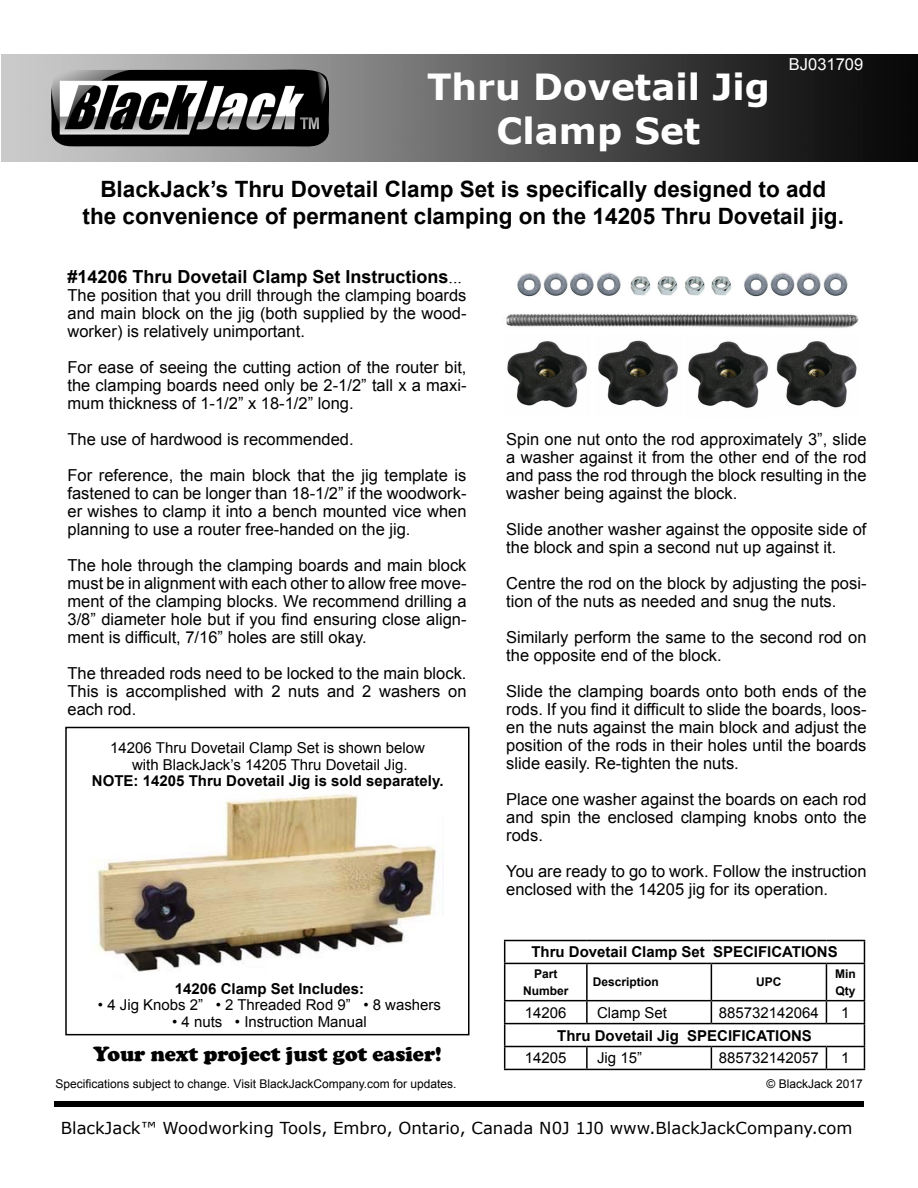
<style>
.page{position:relative;width:918px;height:1188px;background:#fff}
.page>*{position:absolute;margin:0;border:0;box-sizing:border-box;transform-origin:0 0}
.t1{font:700 36px/43.2px "Verdana";color:#fff;text-align:center}
.t2{font:700 22.5px/27px "Arial";color:#000;text-align:center}
.t3{font:900 21px "Cooper";color:#000}
.t4{font:700 18px "Arial";color:#000}
.t5{font:16.5px/18px "Arial";color:#000;text-align:justify}
.t6{font:16.5px "Verdana";color:#000}
.t7{font:16.5px "Arial";color:#fff}
.t8{font:15px/16.5px "Arial";color:#000;text-align:center}
.t9{font:700 15px "Arial";color:#000}
.t10{font:12px "Arial";color:#000}
.t11{font:700 12px/16.5px "Arial";color:#000;text-align:center}
.s1{font-family:"Times New Roman";font-weight:400}
</style>
<div class="page">
<img style="left:1px;top:54px;width:917px;height:107px">
<img style="left:52px;top:70px;width:276px;height:76px">
<div style="left:54px;top:1101px;width:810px;height:6px;background:#000"></div>
<hr style="left:504px;top:940px;width:83px;height:1px;background:#000">
<svg style="left:504px;top:941px;width:1px;height:22px"></svg>
<hr style="left:587px;top:940px;width:124px;height:1px;background:#000">
<hr style="left:711px;top:940px;width:115px;height:1px;background:#000">
<hr style="left:826px;top:940px;width:39px;height:1px;background:#000">
<svg style="left:864px;top:941px;width:1px;height:22px"></svg>
<hr style="left:504px;top:963px;width:83px;height:1px;background:#000">
<hr style="left:504px;top:964px;width:1px;height:36px;background:#000">
<hr style="left:587px;top:963px;width:124px;height:1px;background:#000">
<hr style="left:586px;top:964px;width:2px;height:36px;background:#000">
<hr style="left:711px;top:963px;width:115px;height:1px;background:#000">
<hr style="left:711px;top:964px;width:1px;height:36px;background:#000">
<hr style="left:826px;top:963px;width:39px;height:1px;background:#000">
<hr style="left:826px;top:964px;width:1px;height:36px;background:#000">
<hr style="left:864px;top:964px;width:1px;height:36px;background:#000">
<hr style="left:504px;top:1000px;width:83px;height:1px;background:#000">
<hr style="left:587px;top:1000px;width:124px;height:1px;background:#000">
<hr style="left:586px;top:1001px;width:2px;height:22px;background:#000">
<hr style="left:711px;top:1000px;width:115px;height:1px;background:#000">
<svg style="left:711px;top:1001px;width:1px;height:22px"></svg>
<hr style="left:826px;top:1000px;width:39px;height:1px;background:#000">
<svg style="left:826px;top:1001px;width:1px;height:22px"></svg>
<hr style="left:504px;top:1023px;width:83px;height:1px;background:#000">
<hr style="left:587px;top:1023px;width:124px;height:1px;background:#000">
<hr style="left:711px;top:1023px;width:115px;height:1px;background:#000">
<hr style="left:826px;top:1023px;width:39px;height:1px;background:#000">
<hr style="left:504px;top:1046px;width:83px;height:1px;background:#000">
<svg style="left:504px;top:1001px;width:1px;height:68px"></svg>
<hr style="left:587px;top:1046px;width:124px;height:1px;background:#000">
<hr style="left:586px;top:1047px;width:2px;height:22px;background:#000">
<hr style="left:711px;top:1046px;width:115px;height:1px;background:#000">
<svg style="left:711px;top:1047px;width:1px;height:22px"></svg>
<hr style="left:826px;top:1046px;width:39px;height:1px;background:#000">
<svg style="left:826px;top:1047px;width:1px;height:22px"></svg>
<svg style="left:864px;top:1001px;width:1px;height:68px"></svg>
<hr style="left:504px;top:1069px;width:83px;height:1px;background:#000">
<hr style="left:587px;top:1069px;width:124px;height:1px;background:#000">
<hr style="left:711px;top:1069px;width:115px;height:1px;background:#000">
<hr style="left:826px;top:1069px;width:39px;height:1px;background:#000">
<div style="left:65px;top:727px;width:405px;height:308px;border:2px solid #000"></div>
<img style="left:97px;top:794px;width:347px;height:178px">
<img style="left:506px;top:272px;width:353px;height:136px">
<h1 class="t1" style="left:427px;top:65px;width:344px">Thru Dovetail Jig<br>Clamp Set</h1>
<p class="t7" style="left:789px;top:53px;width:76px">BJ031709</p>
<h2 class="t2" style="left:83px;top:176px;width:763px">BlackJack’s Thru Dovetail Clamp Set is specifically designed to add the convenience of permanent clamping on the 14205 Thru Dovetail jig.</h2>
<p class="t4" style="left:68px;top:265px;width:396px">#14206 Thru Dovetail Clamp Set Instructions<span class="s1">...</span></p>
<p class="t5" style="left:68px;top:286px;width:401px">The position that you drill through the clamping boards and main block on the jig (both supplied by the wood&shy;worker) is relatively unimportant.</p>
<p class="t5" style="left:68px;top:358px;width:401px">For ease of seeing the cutting action of the router bit, the clamping boards need only be 2-1/2” tall x a maxi&shy;mum thickness of 1-1/2” x 18-1/2” long.</p>
<p class="t5" style="left:68px;top:421px;width:401px;line-height:36px">The use of hardwood is recommended.<br>For reference, the main block that the jig template is</p>
<p class="t5" style="left:68px;top:484px;width:401px">fastened to can be longer than 18-1/2” if the woodwork&shy;er wishes to clamp it into a bench mounted vice when planning to use a router free-handed on the jig.</p>
<p class="t5" style="left:68px;top:556px;width:401px">The hole through the clamping boards and main block must be in alignment with each other to allow free move&shy;ment of the clamping blocks. We recommend drilling a 3/8” diameter hole but if you find ensuring close align&shy;ment is difficult, 7/16” holes are still okay.</p>
<p class="t5" style="left:68px;top:664px;width:401px">The threaded rods need to be locked to the main block.<br>This is accomplished with 2 nuts and 2 washers on each rod.</p>
<p class="t8" style="left:110px;top:740px;width:316px">14206 Thru Dovetail Clamp Set is shown below with BlackJack’s 14205 Thru Dovetail Jig.</p>
<p class="t9" style="left:92px;top:771px;width:353px">NOTE: 14205 Thru Dovetail Jig is sold separately.</p>
<p class="t9" style="left:175px;top:978px;width:191px">14206 Clamp Set Includes:</p>
<p class="t8" style="left:98px;top:997px;width:345px">• 4 Jig Knobs 2” • 2 Threaded Rod 9” • 8 washers</p>
<p class="t8" style="left:172px;top:1013px;width:196px">• 4 nuts • Instruction Manual</p>
<p class="t3" style="left:93px;top:1042px;width:350px">Your next project just got easier!</p>
<p class="t5" style="left:506px;top:431px;width:362px">Spin one nut onto the rod approximately 3”, slide a washer against it from the other end of the rod and pass the rod through the block resulting in the washer being against the block.</p>
<p class="t5" style="left:506px;top:521px;width:362px">Slide another washer against the opposite side of the block and spin a second nut up against it.</p>
<p class="t5" style="left:506px;top:575px;width:362px">Centre the rod on the block by adjusting the posi&shy;tion of the nuts as needed and snug the nuts.</p>
<p class="t5" style="left:506px;top:629px;width:362px">Similarly perform the same to the second rod on the opposite end of the block.</p>
<p class="t5" style="left:506px;top:683px;width:362px">Slide the clamping boards onto both ends of the rods. If you find it difficult to slide the boards, loos&shy;en the nuts against the main block and adjust the position of the rods in their holes until the boards slide easily. Re-tighten the nuts.</p>
<p class="t5" style="left:506px;top:791px;width:362px">Place one washer against the boards on each rod and spin the enclosed clamping knobs onto the rods.</p>
<p class="t5" style="left:506px;top:863px;width:362px">You are ready to go to work. Follow the instruction enclosed with the 14205 jig for its operation.</p>
<p class="t9" style="left:531px;top:942px;width:308px">Thru Dovetail Clamp Set SPECIFICATIONS</p>
<p class="t11" style="left:523px;top:966px;width:47px">Part<br>Number</p>
<p class="t11" style="left:593px;top:974px;width:68px">Description</p>
<p class="t11" style="left:756px;top:974px;width:27px">UPC</p>
<p class="t11" style="left:835px;top:966px;width:22px;text-align:left">Min<br>Qty</p>
<p class="t8" style="left:525px;top:1004px;width:43px">14206</p>
<p class="t8" style="left:597px;top:1004px;width:72px">Clamp Set</p>
<p class="t8" style="left:719px;top:1004px;width:102px">885732142064</p>
<p class="t8" style="left:841px;top:1004px;width:10px">1</p>
<p class="t9" style="left:557px;top:1025px;width:256px">Thru Dovetail Jig SPECIFICATIONS</p>
<p class="t8" style="left:525px;top:1050px;width:43px">14205</p>
<p class="t8" style="left:597px;top:1050px;width:47px">Jig 15”</p>
<p class="t8" style="left:719px;top:1050px;width:102px">885732142057</p>
<p class="t8" style="left:841px;top:1050px;width:10px">1</p>
<p class="t10" style="left:56px;top:1076px;width:403px">Specifications subject to change. Visit BlackJackCompany.com for updates.</p>
<p class="t10" style="left:767px;top:1076px;width:98px">© BlackJack 2017</p>
<p class="t6" style="left:61px;top:1117px;width:793px">BlackJack™ Woodworking Tools, Embro, Ontario, Canada N0J 1J0 www.BlackJackCompany.com</p>
</div>
